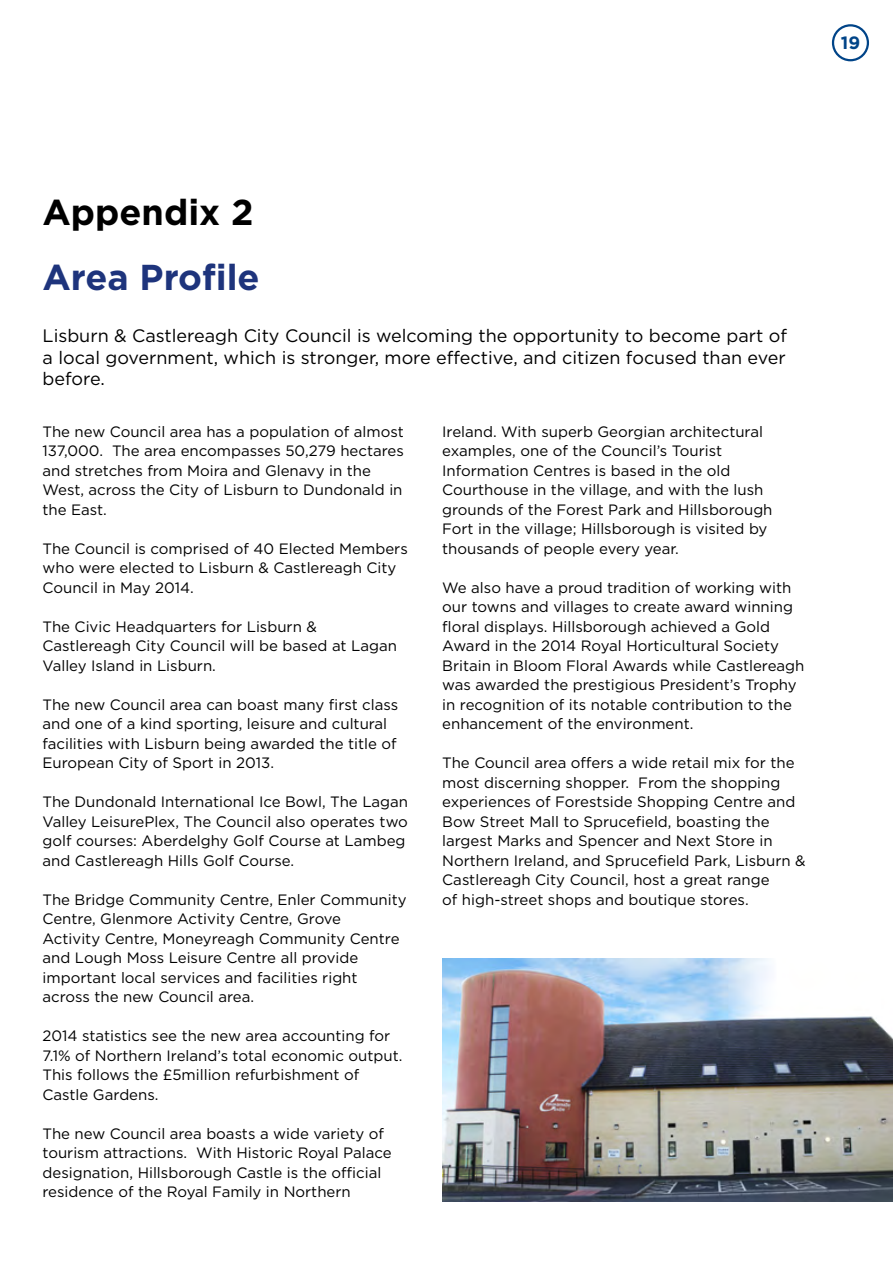
<style>
.page{position:relative;width:893px;height:1263px;background:#fff}
.page>*{position:absolute;margin:0;border:0;box-sizing:border-box;transform-origin:0 0}
.t1{font:700 36px "Gotham";color:#1e347c}
.t2{font:700 36px "Gotham";color:#000}
.t3{font:18px/21.6px "Gotham";color:#000;text-align:justify}
.t4{font:700 17.85px "Gotham";color:#048}
.t5{font:15px/19.5px "Gotham";color:#000}
</style>
<div class="page">
<img style="left:442px;top:959px;width:451px;height:243px">
<div style="left:832px;top:24px;width:37px;height:37px;border:2px solid #048;border-radius:50%"></div>
<p class="t4" style="left:841px;top:31px;width:21px">19</p>
<h1 class="t2" style="left:43px;top:188px;width:212px">Appendix 2</h1>
<h1 class="t1" style="left:43px;top:253px;width:219px">Area Profile</h1>
<p class="t3" style="left:43px;top:325px;width:746px">Lisburn &amp; Castlereagh City Council is welcoming the opportunity to become part of a local government, which is stronger, more effective, and citizen focused than ever before.</p>
<p class="t5" style="left:43px;top:421px;width:363px">The new Council area has a population of almost 137,000. The area encompasses 50,279 hectares and stretches from Moira and Glenavy in the West, across the City of Lisburn to Dundonald in the East.</p>
<p class="t5" style="left:43px;top:538px;width:367px">The Council is comprised of 40 Elected Members who were elected to Lisburn &amp; Castlereagh City<br>Council in May 2014.</p>
<p class="t5" style="left:43px;top:616px;width:356px">The Civic Headquarters for Lisburn &amp;<br>Castlereagh City Council will be based at Lagan<br>Valley Island in Lisburn.</p>
<p class="t5" style="left:43px;top:694px;width:357px">The new Council area can boast many first class and one of a kind sporting, leisure and cultural facilities with Lisburn being awarded the title of European City of Sport in 2013.</p>
<p class="t5" style="left:43px;top:792px;width:367px">The Dundonald International Ice Bowl, The Lagan Valley LeisurePlex, The Council also operates two golf courses: Aberdelghy Golf Course at Lambeg and Castlereagh Hills Golf Course.</p>
<p class="t5" style="left:43px;top:889px;width:366px">The Bridge Community Centre, Enler Community Centre, Glenmore Activity Centre, Grove<br>Activity Centre, Moneyreagh Community Centre and Lough Moss Leisure Centre all provide important local services and facilities right across the new Council area.</p>
<p class="t5" style="left:43px;top:1026px;width:361px">2014 statistics see the new area accounting for 7.1% of Northern Ireland’s total economic output.<br>This follows the £5million refurbishment of Castle Gardens.</p>
<p class="t5" style="left:43px;top:1123px;width:351px">The new Council area boasts a wide variety of tourism attractions. With Historic Royal Palace designation, Hillsborough Castle is the official residence of the Royal Family in Northern</p>
<p class="t5" style="left:442px;top:421px;width:332px">Ireland. With superb Georgian architectural examples, one of the Council’s Tourist Information Centres is based in the old Courthouse in the village, and with the lush grounds of the Forest Park and Hillsborough Fort in the village; Hillsborough is visited by thousands of people every year.</p>
<p class="t5" style="left:442px;top:577px;width:364px">We also have a proud tradition of working with our towns and villages to create award winning floral displays. Hillsborough achieved a Gold Award in the 2014 Royal Horticultural Society Britain in Bloom Floral Awards while Castlereagh was awarded the prestigious President’s Trophy in recognition of its notable contribution to the enhancement of the environment.</p>
<p class="t5" style="left:442px;top:753px;width:365px">The Council area offers a wide retail mix for the most discerning shopper. From the shopping experiences of Forestside Shopping Centre and Bow Street Mall to Sprucefield, boasting the largest Marks and Spencer and Next Store in Northern Ireland, and Sprucefield Park, Lisburn &amp; Castlereagh City Council, host a great range<br>of high-street shops and boutique stores.</p>
</div>
